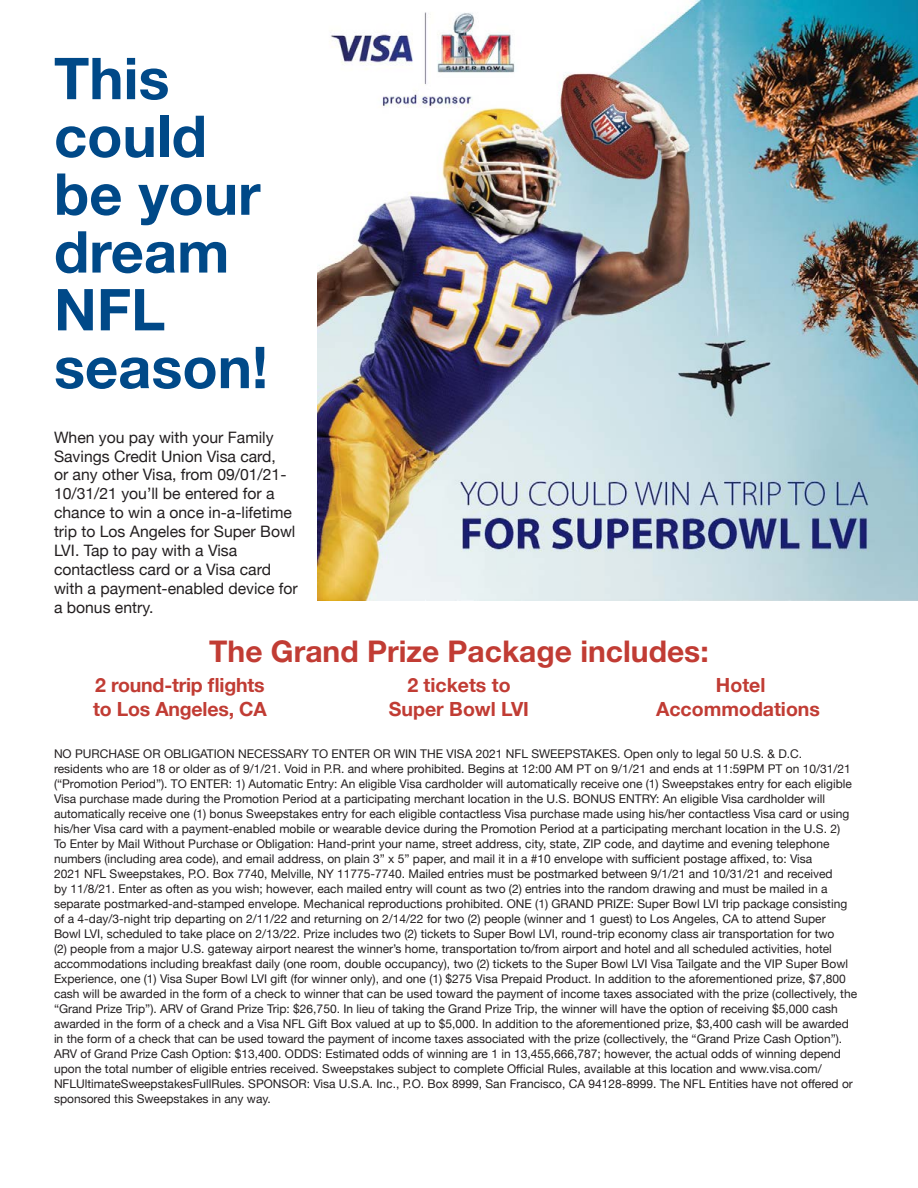
<style>
.page{position:relative;width:918px;height:1188px;background:#fff}
.page>*{position:absolute;margin:0;border:0;box-sizing:border-box;transform-origin:0 0}
.t1{font:700 57.75px/57.8px "Helvetica Neue LT";color:#004988}
.t2{font:700 30px "Helvetica Neue LT";color:#c13c34}
.t3{font:700 19.5px/23.4px "Helvetica Neue";color:#c13c34;text-align:center}
.t4{font:15.75px/18.9px "Helvetica Neue";color:#231f20}
.t5{font:12px/15px "Helvetica Neue";color:#231f20}
</style>
<div class="page">
<img style="left:317px;top:0;width:601px;height:601px">
<h1 class="t1" style="left:54px;top:48px;width:216px">This could be your dream<br>NFL season!</h1>
<p class="t4" style="left:54px;top:429px;width:245px">When you pay with your Family<br>Savings Credit Union Visa card,<br>or any other Visa, from 09/01/21-<br>10/31/21 you’ll be entered for a chance to win a once in-a-lifetime trip to Los Angeles for Super Bowl<br>LVI. Tap to pay with a Visa contactless card or a Visa card with a payment-enabled device for a bonus entry.</p>
<h2 class="t2" style="left:209px;top:633px;width:501px">The Grand Prize Package includes:</h2>
<h3 class="t3" style="left:93px;top:674px;width:175px;text-align:left">2 round-trip flights to Los Angeles, CA</h3>
<h3 class="t3" style="left:389px;top:674px;width:142px">2 tickets to<br>Super Bowl LVI</h3>
<h3 class="t3" style="left:656px;top:674px;width:165px">Hotel<br>Accommodations</h3>
<p class="t5" style="left:54px;top:747px;width:805px">NO PURCHASE OR OBLIGATION NECESSARY TO ENTER OR WIN THE VISA 2021 NFL SWEEPSTAKES. Open only to legal 50 U.S. &amp; D.C.<br>residents who are 18 or older as of 9/1/21. Void in P.R. and where prohibited. Begins at 12:00 AM PT on 9/1/21 and ends at 11:59PM PT on 10/31/21 (“Promotion Period”). TO ENTER: 1) Automatic Entry: An eligible Visa cardholder will automatically receive one (1) Sweepstakes entry for each eligible Visa purchase made during the Promotion Period at a participating merchant location in the U.S. BONUS ENTRY: An eligible Visa cardholder will automatically receive one (1) bonus Sweepstakes entry for each eligible contactless Visa purchase made using his/her contactless Visa card or using his/her Visa card with a payment-enabled mobile or wearable device during the Promotion Period at a participating merchant location in the U.S. 2)<br>To Enter by Mail Without Purchase or Obligation: Hand-print your name, street address, city, state, ZIP code, and daytime and evening telephone numbers (including area code), and email address, on plain 3” x 5” paper, and mail it in a #10 envelope with sufficient postage affixed, to: Visa<br>2021 NFL Sweepstakes, P.O. Box 7740, Melville, NY 11775-7740. Mailed entries must be postmarked between 9/1/21 and 10/31/21 and received<br>by 11/8/21. Enter as often as you wish; however, each mailed entry will count as two (2) entries into the random drawing and must be mailed in a separate postmarked-and-stamped envelope. Mechanical reproductions prohibited. ONE (1) GRAND PRIZE: Super Bowl LVI trip package consisting of a 4-day/3-night trip departing on 2/11/22 and returning on 2/14/22 for two (2) people (winner and 1 guest) to Los Angeles, CA to attend Super<br>Bowl LVI, scheduled to take place on 2/13/22. Prize includes two (2) tickets to Super Bowl LVI, round-trip economy class air transportation for two<br>(2) people from a major U.S. gateway airport nearest the winner’s home, transportation to/from airport and hotel and all scheduled activities, hotel accommodations including breakfast daily (one room, double occupancy), two (2) tickets to the Super Bowl LVI Visa Tailgate and the VIP Super Bowl Experience, one (1) Visa Super Bowl LVI gift (for winner only), and one (1) $275 Visa Prepaid Product. In addition to the aforementioned prize, $7,800 cash will be awarded in the form of a check to winner that can be used toward the payment of income taxes associated with the prize (collectively, the “Grand Prize Trip”). ARV of Grand Prize Trip: $26,750. In lieu of taking the Grand Prize Trip, the winner will have the option of receiving $5,000 cash awarded in the form of a check and a Visa NFL Gift Box valued at up to $5,000. In addition to the aforementioned prize, $3,400 cash will be awarded in the form of a check that can be used toward the payment of income taxes associated with the prize (collectively, the “Grand Prize Cash Option”).<br>ARV of Grand Prize Cash Option: $13,400. ODDS: Estimated odds of winning are 1 in 13,455,666,787; however, the actual odds of winning depend upon the total number of eligible entries received. Sweepstakes subject to complete Official Rules, available at this location and www.visa.com/ NFLUltimateSweepstakesFullRules. SPONSOR: Visa U.S.A. Inc., P.O. Box 8999, San Francisco, CA 94128-8999. The NFL Entities have not offered or sponsored this Sweepstakes in any way.</p>
</div>
